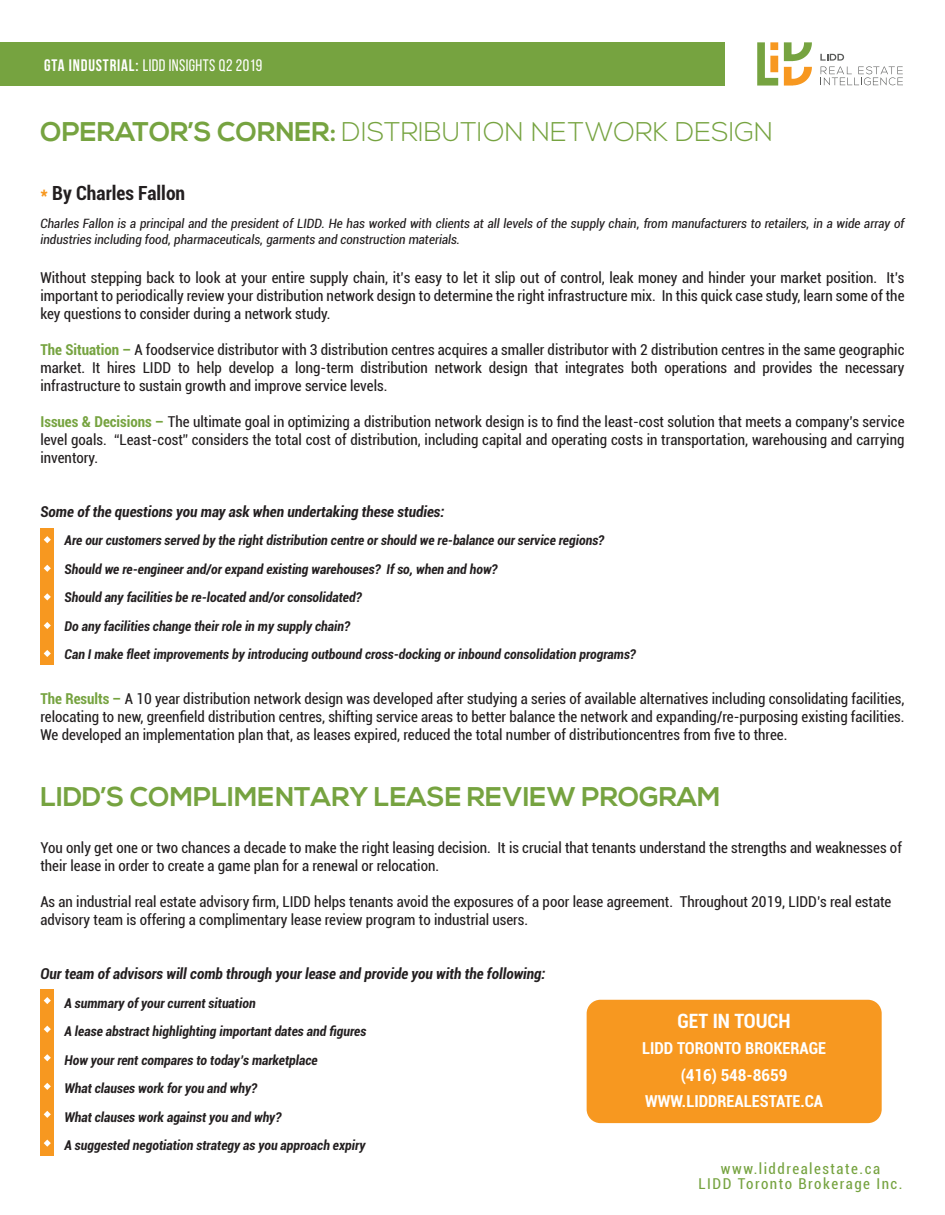
<style>
.page{position:relative;width:945px;height:1215px;background:#fff}
.page>*{position:absolute;margin:0;border:0;box-sizing:border-box;transform-origin:0 0}
.t1{font:300 27px "Nexa";color:#76a340}
.t2{font:700 27px "Nexa";color:#76a340}
.t3{font:700 condensed 19.8px "Roboto";color:#fff}
.t4{font:700 condensed 19.5px "Roboto";color:#231f20}
.t5{font:16.65px "Bebas Neue";letter-spacing:.025em;color:#fff}
.t6{font:700 condensed 16.5px/26.4px "Roboto";color:#fff;text-align:center}
.t7{font:condensed 15px/18px "Roboto";color:#231f20;text-align:justify}
.t8{font:italic 700 condensed 15px "Roboto";color:#231f20}
.t9{font:condensed 15px/15px "Roboto";letter-spacing:.1em;color:#76a340;text-align:center}
.t10{font:italic 700 condensed 13.5px/28.5px "Roboto";color:#231f20}
.t11{font:italic condensed 13.5px/16.2px "Roboto";color:#231f20}
.s1{font-weight:700}
.s2{color:#f79820}
.s3{font-weight:700;color:#76a340}
</style>
<div class="page">
<div style="left:587px;top:1000px;width:295px;height:123px;background:#f79820;border-radius:14px"></div>
<svg style="left:820px;top:54px;width:83px;height:31px"></svg>
<svg style="left:784px;top:42px;width:28px;height:19px"></svg>
<svg style="left:784px;top:67px;width:28px;height:19px"></svg>
<svg style="left:757px;top:42px;width:21px;height:44px"></svg>
<div style="left:0;top:42px;width:725px;height:44px;background:#76a340"></div>
<div style="left:41px;top:529px;width:13px;height:136px;background:#f79820"></div>
<svg style="left:44px;top:536px;width:7px;height:7px"></svg>
<svg style="left:44px;top:565px;width:7px;height:7px"></svg>
<svg style="left:44px;top:593px;width:7px;height:7px"></svg>
<svg style="left:44px;top:622px;width:7px;height:7px"></svg>
<svg style="left:44px;top:650px;width:7px;height:7px"></svg>
<div style="left:41px;top:990px;width:13px;height:166px;background:#f79820"></div>
<svg style="left:44px;top:997px;width:7px;height:7px"></svg>
<svg style="left:44px;top:1026px;width:7px;height:7px"></svg>
<svg style="left:44px;top:1054px;width:7px;height:7px"></svg>
<svg style="left:44px;top:1083px;width:7px;height:7px"></svg>
<svg style="left:44px;top:1111px;width:7px;height:7px"></svg>
<svg style="left:44px;top:1140px;width:7px;height:7px"></svg>
<p class="t5" style="left:44px;top:56px;width:219px"><span class="s1">GTA INDUSTRIAL:</span> LIDD INSIGHTS Q2 2019</p>
<h1 class="t1" style="left:41px;top:116px;width:734px"><span class="s1">OPERATOR’S CORNER:</span> DISTRIBUTION NETWORK DESIGN</h1>
<h3 class="t4" style="left:40px;top:179px;width:146px"><span class="s2">*</span> By Charles Fallon</h3>
<p class="t11" style="left:40px;top:215px;width:866px">Charles Fallon is a principal and the president of LIDD. He has worked with clients at all levels of the supply chain, from manufacturers to retailers, in a wide array of industries including food, pharmaceuticals, garments and construction materials.</p>
<p class="t7" style="left:40px;top:268px;width:866px">Without stepping back to look at your entire supply chain, it’s easy to let it slip out of control, leak money and hinder your market position. It’s important to periodically review your distribution network design to determine the right infrastructure mix. In this quick case study, learn some of the key questions to consider during a network study.</p>
<p class="t7" style="left:40px;top:340px;width:866px"><span class="s3">The Situation –</span> A foodservice distributor with 3 distribution centres acquires a smaller distributor with 2 distribution centres in the same geographic market. It hires LIDD to help develop a long-term distribution network design that integrates both operations and provides the necessary infrastructure to sustain growth and improve service levels.</p>
<p class="t7" style="left:40px;top:412px;width:866px"><span class="s3">Issues &amp; Decisions –</span> The ultimate goal in optimizing a distribution network design is to find the least-cost solution that meets a company’s service level goals. “Least-cost” considers the total cost of distribution, including capital and operating costs in transportation, warehousing and carrying inventory.</p>
<p class="t8" style="left:40px;top:501px;width:406px">Some of the questions you may ask when undertaking these studies:</p>
<p class="t10" style="left:65px;top:526px;width:573px">Are our customers served by the right distribution centre or should we re-balance our service regions?<br>Should we re-engineer and/or expand existing warehouses? If so, when and how?<br>Should any facilities be re-located and/or consolidated?<br>Do any facilities change their role in my supply chain?<br>Can I make fleet improvements by introducing outbound cross-docking or inbound consolidation programs?</p>
<p class="t7" style="left:40px;top:689px;width:865px"><span class="s3">The Results –</span> A 10 year distribution network design was developed after studying a series of available alternatives including consolidating facilities, relocating to new, greenfield distribution centres, shifting service areas to better balance the network and expanding/re-purposing existing facilities.<br>We developed an implementation plan that, as leases expired, reduced the total number of distributioncentres from five to three.</p>
<h1 class="t2" style="left:41px;top:782px;width:682px">LIDD’S COMPLIMENTARY LEASE REVIEW PROGRAM</h1>
<p class="t7" style="left:40px;top:838px;width:863px">You only get one or two chances a decade to make the right leasing decision. It is crucial that tenants understand the strengths and weaknesses of their lease in order to create a game plan for a renewal or relocation.</p>
<p class="t7" style="left:40px;top:892px;width:853px">As an industrial real estate advisory firm, LIDD helps tenants avoid the exposures of a poor lease agreement. Throughout 2019, LIDD’s real estate advisory team is offering a complimentary lease review program to industrial users.</p>
<p class="t8" style="left:40px;top:963px;width:507px">Our team of advisors will comb through your lease and provide you with the following:</p>
<p class="t10" style="left:64px;top:988px;width:303px">A summary of your current situation<br>A lease abstract highlighting important dates and figures How your rent compares to today’s marketplace<br>What clauses work for you and why?<br>What clauses work against you and why?<br>A suggested negotiation strategy as you approach expiry</p>
<h2 class="t3" style="left:678px;top:1007px;width:115px">GET IN TOUCH</h2>
<p class="t6" style="left:642px;top:1035px;width:185px">LIDD TORONTO BROKERAGE (416) 548-8659<br>WWW.LIDDREALESTATE.CA</p>
<p class="t9" style="left:699px;top:1161px;width:205px">www.liddrealestate.ca<br>LIDD Toronto Brokerage Inc.</p>
</div>
